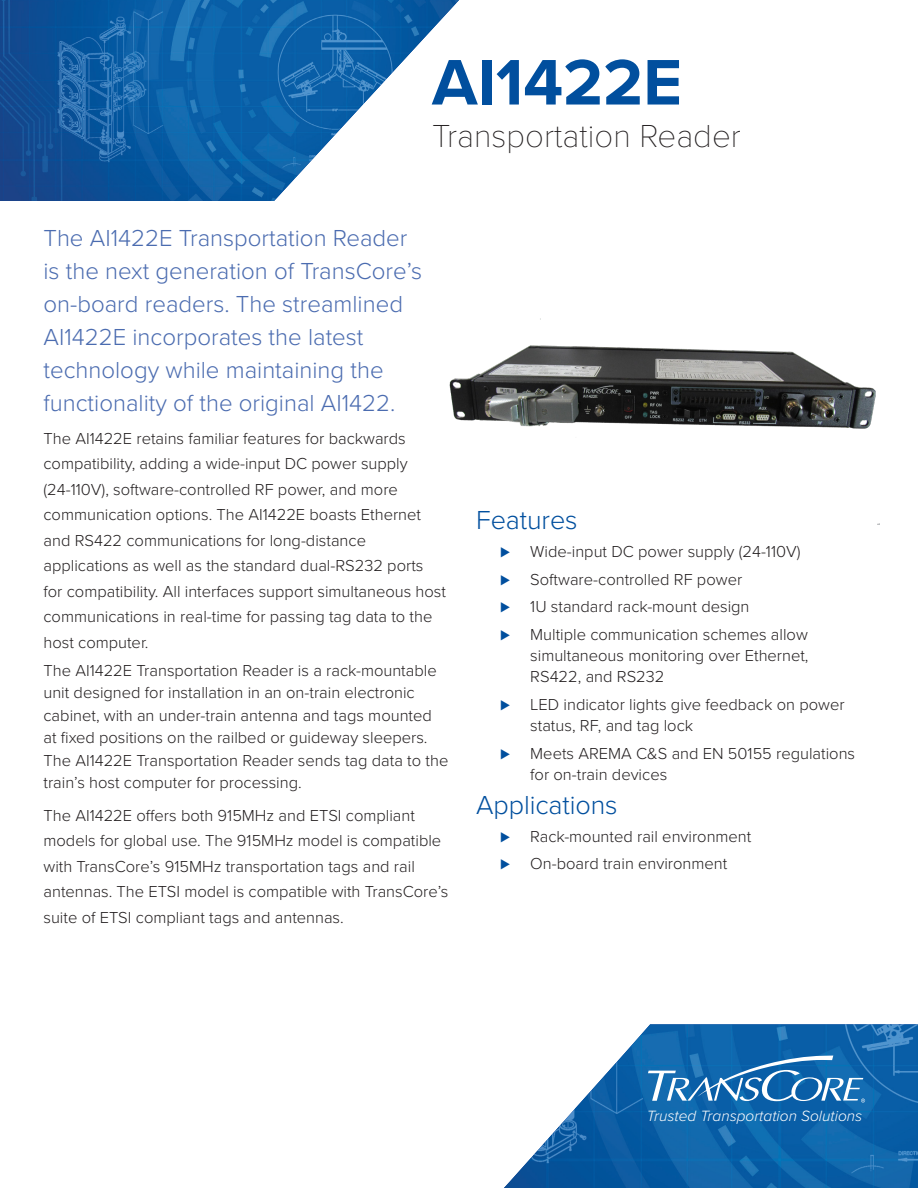
<style>
.page{position:relative;width:918px;height:1188px;background:#fff}
.page>*{position:absolute;margin:0;border:0;box-sizing:border-box;transform-origin:0 0}
.Header_-_Product_Nam{font:700 66.75px "Proxima Nova";color:#014f9e}
.Header_-_Product_Des{font:100 33px "Proxima Nova T";color:#231f20}
.Body_-_Subhead{font:300 27px "Proxima Nova";letter-spacing:-.005em;color:#014f9e}
.Lead_Paragraph{font:300 24px/33px "Proxima Nova";color:#4b6cb0}
.Body_Copy{font:300 16.5px/25.5px "Proxima Nova";color:#231f20}
.Body_-_Subhead-2{font:300 16.5px/22.5px "Proxima Nova";color:#231f20}
.t1{font:italic 300 15.45px "Proxima Nova";color:#fff}
.s1{font-weight:600;color:#014f9e}
</style>
<div class="page">
<img style="left:449px;top:318px;width:430px;height:206px">
<img style="left:0;top:0;width:459px;height:201px">
<img style="left:504px;top:1024px;width:414px;height:164px">
<svg style="left:648px;top:1056px;width:217px;height:47px;background:#3b82bb"></svg>
<p class="Header_-_Product_Nam" style="left:432px;top:43px;width:252px">AI1422E</p>
<p class="Header_-_Product_Des" style="left:432px;top:116px;width:310px">Transportation Reader</p>
<p class="Lead_Paragraph" style="left:44px;top:222px;width:380px">The AI1422E Transportation Reader is the next generation of TransCore’s on-board readers. The streamlined AI1422E incorporates the latest technology while maintaining the functionality of the original AI1422.</p>
<p class="Body_Copy" style="left:44px;top:426px;width:404px">The AI1422E retains familiar features for backwards compatibility, adding a wide-input DC power supply (24-110V), software-controlled RF power, and more communication options. The AI1422E boasts Ethernet and RS422 communications for long-distance applications as well as the standard dual-RS232 ports for compatibility. All interfaces support simultaneous host communications in real-time for passing tag data to the host computer.</p>
<p class="Body_-_Subhead-2" style="left:44px;top:659px;width:406px">The AI1422E Transportation Reader is a rack-mountable unit designed for installation in an on-train electronic cabinet, with an under-train antenna and tags mounted at fixed positions on the railbed or guideway sleepers.<br>The AI1422E Transportation Reader sends tag data to the train’s host computer for processing.</p>
<p class="Body_Copy" style="left:44px;top:803px;width:407px">The AI1422E offers both 915MHz and ETSI compliant models for global use. The 915MHz model is compatible with TransCore’s 915MHz transportation tags and rail antennas. The ETSI model is compatible with TransCore’s suite of ETSI compliant tags and antennas.</p>
<p class="Body_-_Subhead" style="left:476px;top:504px;width:103px">Features</p>
<p class="Body_Copy" style="left:500px;top:539px;width:302px"><span class="s1">⊲</span> Wide-input DC power supply (24-110V)</p>
<p class="Body_Copy" style="left:500px;top:567px;width:243px"><span class="s1">⊲</span> Software-controlled RF power</p>
<p class="Body_Copy" style="left:500px;top:594px;width:251px"><span class="s1">⊲</span> 1U standard rack-mount design</p>
<p class="Body_Copy" style="left:530px;top:624px;width:280px;line-height:21px;text-align:justify;text-indent:-30px"><span class="s1">⊲</span> Multiple communication schemes allow simultaneous monitoring over Ethernet, RS422, and RS232</p>
<p class="Body_Copy" style="left:530px;top:694px;width:316px;line-height:21px;text-indent:-30px"><span class="s1">⊲</span> LED indicator lights give feedback on power status, RF, and tag lock</p>
<p class="Body_Copy" style="left:530px;top:743px;width:326px;line-height:21px;text-indent:-30px"><span class="s1">⊲</span> Meets AREMA C&amp;S and EN 50155 regulations for on-train devices</p>
<p class="Body_-_Subhead" style="left:476px;top:789px;width:143px">Applications</p>
<p class="Body_Copy" style="left:500px;top:824px;width:253px"><span class="s1">⊲</span> Rack-mounted rail environment</p>
<p class="Body_Copy" style="left:500px;top:851px;width:229px"><span class="s1">⊲</span> On-board train environment</p>
<p class="t1" style="left:647px;top:1106px;width:217px">Trusted Transportation Solutions</p>
</div>
